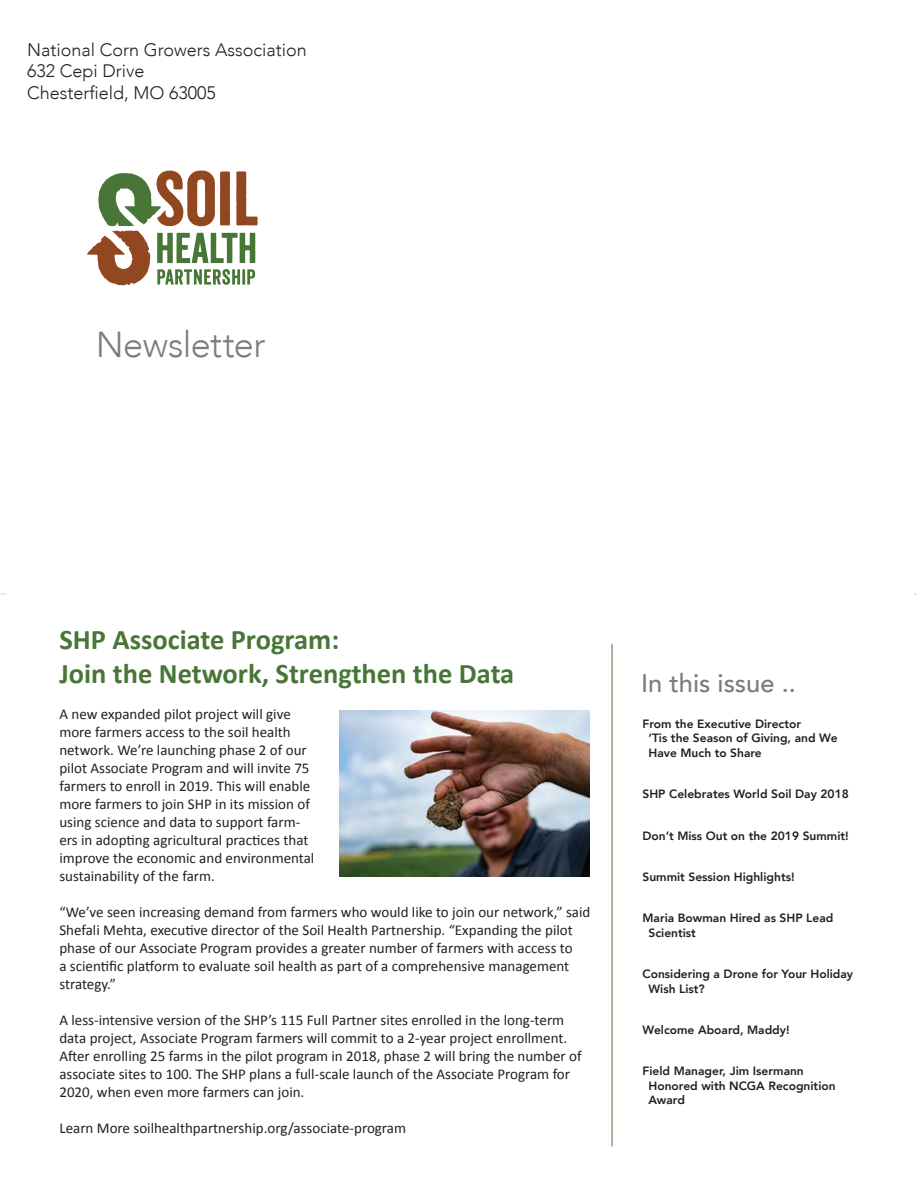
<style>
.page{position:relative;width:918px;height:1188px;background:#fff}
.page>*{position:absolute;margin:0;border:0;box-sizing:border-box;transform-origin:0 0}
.t1{font:300 36px "Avenir";letter-spacing:-.015em;color:#7a7c7f}
.t2{font:700 28.5px/34.2px "Calibri";color:#487636}
.t3{font:500 25.5px "Avenir";color:#7a7c7f}
.t4{font:300 18px "Avenir";color:#231f20}
.t5{font:15px/18px "Calibri";color:#231f20}
.t6{font:800 12px/14.4px "Avenir";color:#231f20}
</style>
<div class="page">
<svg style="left:0;top:593px;width:916px;height:2px"></svg>
<svg style="left:87px;top:171px;width:171px;height:114px"></svg>
<hr style="left:612px;top:644px;width:1px;height:502px;background:#487636">
<div style="left:6px;top:589px;width:908px;height:11px;background:#fff"></div>
<img style="left:340px;top:710px;width:249px;height:167px">
<p class="t4" style="left:27px;top:39px;width:281px">National Corn Growers Association</p>
<p class="t4" style="left:27px;top:61px;width:119px">632 Cepi Drive</p>
<p class="t4" style="left:27px;top:82px;width:190px">Chesterfield, MO 63005</p>
<p class="t1" style="left:96px;top:323px;width:171px">Newsletter</p>
<p class="t2" style="left:59px;top:621px;width:456px">SHP Associate Program:<br>Join the Network, Strengthen the Data</p>
<p class="t5" style="left:59px;top:705px;width:257px">A new expanded pilot project will give more farmers access to the soil health network. We’re launching phase 2 of our pilot Associate Program and will invite 75 farmers to enroll in 2019. This will enable more farmers to join SHP in its mission of using science and data to support farm&shy;ers in adopting agricultural practices that improve the economic and environmental sustainability of the farm.</p>
<p class="t5" style="left:59px;top:903px;width:533px">“We’ve seen increasing demand from farmers who would like to join our network,” said Shefali Mehta, executive director of the Soil Health Partnership. “Expanding the pilot phase of our Associate Program provides a greater number of farmers with access to<br>a scientific platform to evaluate soil health as part of a comprehensive management strategy.”</p>
<p class="t5" style="left:59px;top:1011px;width:524px">A less-intensive version of the SHP’s 115 Full Partner sites enrolled in the long-term data project, Associate Program farmers will commit to a 2-year project enrollment.<br>After enrolling 25 farms in the pilot program in 2018, phase 2 will bring the number of associate sites to 100. The SHP plans a full-scale launch of the Associate Program for 2020, when even more farmers can join.</p>
<p class="t5" style="left:59px;top:1119px;width:348px">Learn More soilhealthpartnership.org/associate-program</p>
<p class="t3" style="left:641px;top:661px;width:156px">In this issue ..</p>
<p class="t6" style="left:649px;top:717px;width:191px;text-indent:-6px">From the Executive Director<br>‘Tis the Season of Giving, and We<br>Have Much to Share</p>
<p class="t6" style="left:643px;top:787px;width:208px">SHP Celebrates World Soil Day 2018</p>
<p class="t6" style="left:643px;top:828px;width:208px">Don’t Miss Out on the 2019 Summit!</p>
<p class="t6" style="left:643px;top:870px;width:154px">Summit Session Highlights!</p>
<p class="t6" style="left:649px;top:911px;width:186px;text-indent:-6px">Maria Bowman Hired as SHP Lead<br>Scientist</p>
<p class="t6" style="left:649px;top:967px;width:206px;text-indent:-6px">Considering a Drone for Your Holiday<br>Wish List?</p>
<p class="t6" style="left:643px;top:1023px;width:149px">Welcome Aboard, Maddy!</p>
<p class="t6" style="left:649px;top:1064px;width:189px;text-indent:-6px">Field Manager, Jim Isermann<br>Honored with NCGA Recognition<br>Award</p>
</div>
